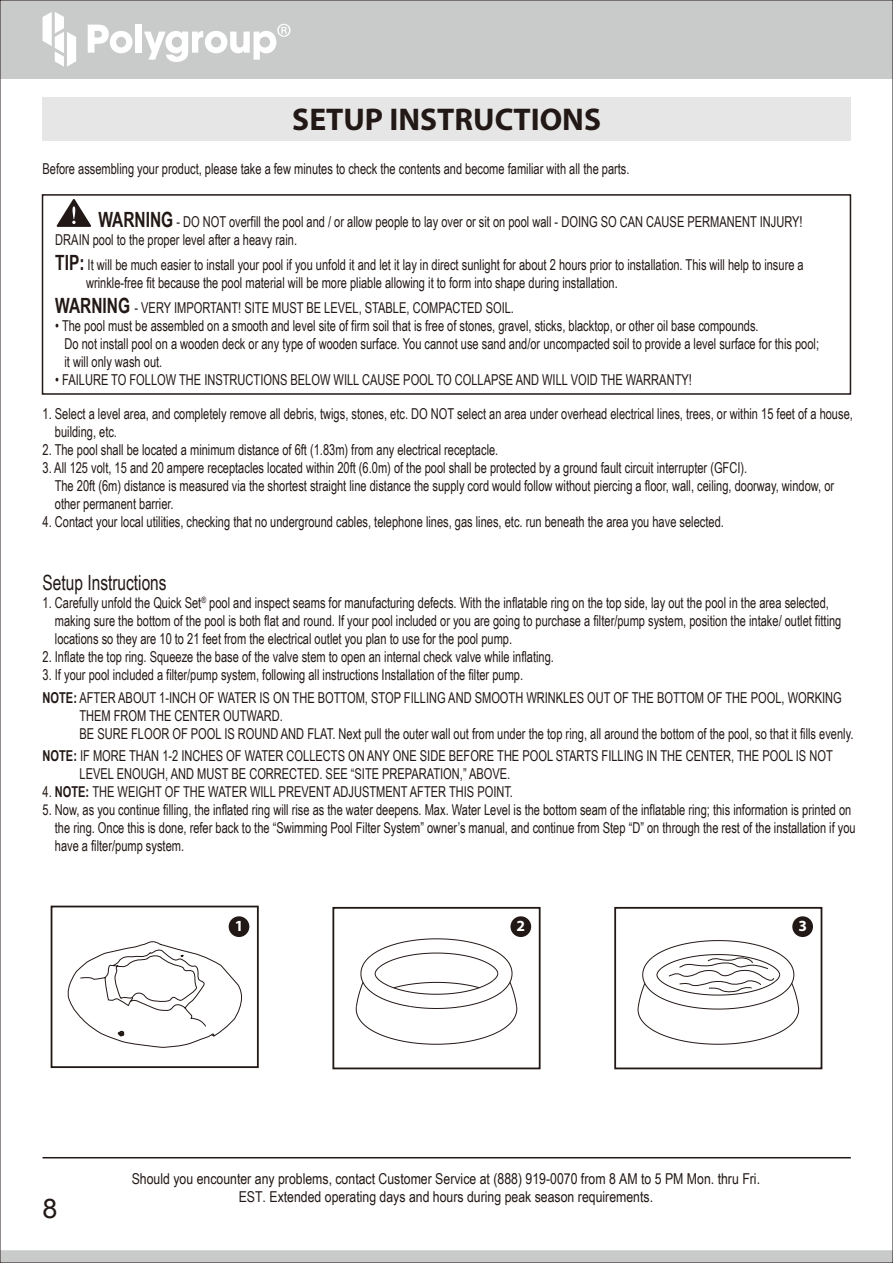
<style>
.page{position:relative;width:893px;height:1263px;background:#fff}
.page>*{position:absolute;margin:0;border:0;box-sizing:border-box;transform-origin:0 0}
.t1{font:700 31.5px "Myriad";color:#221815}
.t2{font:27px "Arial";color:#221815}
.t3{font:21px "Arial Narrow";color:#221815;scale:.9 1}
.t4{font:700 15.6px "Myriad";color:#fff}
.t5{font:15px/18px "Arial Narrow";color:#221815;scale:.9 1}
.t6{font:15px/18px "Arial Narrow";color:#221815;text-align:center}
.s1{font-weight:700;font-size:21px}
.s2{font-weight:700}
</style>
<div class="page">
<div style="left:43px;top:97px;width:808px;height:44px;background:#e6e6e6"></div>
<svg style="left:67px;top:941px;width:175px;height:107px"></svg>
<div style="left:51px;top:906px;width:208px;height:162px;border:2px solid #221815"></div>
<div style="left:229px;top:916px;width:20px;height:21px;background:#221815;border-radius:50%"></div>
<div style="left:42px;top:194px;width:809px;height:201px;border:2px solid #221815"></div>
<svg style="left:56px;top:199px;width:35px;height:28px"></svg>
<div style="left:332px;top:907px;width:209px;height:162px;border:2px solid #221815"></div>
<div style="left:510px;top:916px;width:21px;height:21px;background:#221815;border-radius:50%"></div>
<svg style="left:355px;top:938px;width:163px;height:107px"></svg>
<div style="left:614px;top:907px;width:208px;height:162px;border:2px solid #221815"></div>
<div style="left:792px;top:916px;width:21px;height:21px;background:#221815;border-radius:50%"></div>
<svg style="left:637px;top:940px;width:162px;height:105px"></svg>
<div style="left:0;top:0;width:893px;height:78px;background:#c9caca"></div>
<svg style="left:2px;top:1250px;width:889px;height:11px;background:#cacbcb"></svg>
<hr style="left:43px;top:1157px;width:808px;height:1px;background:#221815">
<svg style="left:43px;top:12px;width:33px;height:55px"></svg>
<svg style="left:88px;top:25px;width:44px;height:28px"></svg>
<div style="left:135px;top:25px;width:7px;height:28px;background:#fff"></div>
<svg style="left:144px;top:24px;width:146px;height:38px"></svg>
<h1 class="t1" style="left:292px;top:103px;width:310px">SETUP INSTRUCTIONS</h1>
<p class="t5" style="left:43px;top:159px;width:654px">Before assembling your product, please take a few minutes to check the contents and become familiar with all the parts.</p>
<p class="t5" style="left:55px;top:212px;width:832px;text-indent:43px"><span class="s1">WARNING</span> - DO NOT overfill the pool and / or allow people to lay over or sit on pool wall - DOING SO CAN CAUSE PERMANENT INJURY!<br>DRAIN pool to the proper level after a heavy rain.</p>
<p class="t5" style="left:86px;top:255px;width:799px;text-indent:-31px"><span class="s1">TIP:</span> It will be much easier to install your pool if you unfold it and let it lay in direct sunlight for about 2 hours prior to installation. This will help to insure a wrinkle-free fit because the pool material will be more pliable allowing it to form into shape during installation.</p>
<p class="t5" style="left:55px;top:298px;width:511px"><span class="s1">WARNING</span> - VERY IMPORTANT! SITE MUST BE LEVEL, STABLE, COMPACTED SOIL.</p>
<p class="t5" style="left:65px;top:316px;width:840px;text-indent:-9px">• The pool must be assembled on a smooth and level site of firm soil that is free of stones, gravel, sticks, blacktop, or other oil base compounds.<br>Do not install pool on a wooden deck or any type of wooden surface. You cannot use sand and/or uncompacted soil to provide a level surface for this pool; it will only wash out.</p>
<p class="t5" style="left:55px;top:370px;width:709px">• FAILURE TO FOLLOW THE INSTRUCTIONS BELOW WILL CAUSE POOL TO COLLAPSE AND WILL VOID THE WARRANTY!</p>
<p class="t5" style="left:55px;top:404px;width:888px;text-indent:-12px">1. Select a level area, and completely remove all debris, twigs, stones, etc. DO NOT select an area under overhead electrical lines, trees, or within 15 feet of a house, building, etc.</p>
<p class="t5" style="left:43px;top:440px;width:508px">2. The pool shall be located a minimum distance of 6ft (1.83m) from any electrical receptacle.</p>
<p class="t5" style="left:55px;top:458px;width:868px;text-indent:-12px">3. All 125 volt, 15 and 20 ampere receptacles located within 20ft (6.0m) of the pool shall be protected by a ground fault circuit interrupter (GFCI).<br>The 20ft (6m) distance is measured via the shortest straight line distance the supply cord would follow without piercing a floor, wall, ceiling, doorway, window, or other permanent barrier.</p>
<p class="t5" style="left:43px;top:512px;width:758px">4. Contact your local utilities, checking that no underground cables, telephone lines, gas lines, etc. run beneath the area you have selected.</p>
<h3 class="t3" style="left:43px;top:568px;width:139px">Setup Instructions</h3>
<p class="t5" style="left:55px;top:593px;width:875px;text-indent:-12px">1. Carefully unfold the Quick Set<sup>®</sup> pool and inspect seams for manufacturing defects. With the inflatable ring on the top side, lay out the pool in the area selected, making sure the bottom of the pool is both flat and round. If your pool included or you are going to purchase a filter/pump system, position the intake/ outlet fitting locations so they are 10 to 21 feet from the electrical outlet you plan to use for the pool pump.</p>
<p class="t5" style="left:43px;top:647px;width:570px">2. Inflate the top ring. Squeeze the base of the valve stem to open an internal check valve while inflating.</p>
<p class="t5" style="left:43px;top:663px;width:889px;line-height:22.5px">3. If your pool included a filter/pump system, following all instructions Installation of the filter pump.<br><span class="s2">NOTE:</span> AFTER ABOUT 1-INCH OF WATER IS ON THE BOTTOM, STOP FILLING AND SMOOTH WRINKLES OUT OF THE BOTTOM OF THE POOL, WORKING</p>
<p class="t5" style="left:79px;top:706px;width:862px">THEM FROM THE CENTER OUTWARD.<br>BE SURE FLOOR OF POOL IS ROUND AND FLAT. Next pull the outer wall out from under the top ring, all around the bottom of the pool, so that it fills evenly.</p>
<p class="t5" style="left:80px;top:746px;width:838px;text-indent:-37px"><span class="s2">NOTE:</span> IF MORE THAN 1-2 INCHES OF WATER COLLECTS ON ANY ONE SIDE BEFORE THE POOL STARTS FILLING IN THE CENTER, THE POOL IS NOT<br>LEVEL ENOUGH, AND MUST BE CORRECTED. SEE “SITE PREPARATION,” ABOVE.</p>
<p class="t5" style="left:43px;top:782px;width:524px">4. <span class="s2">NOTE:</span> THE WEIGHT OF THE WATER WILL PREVENT ADJUSTMENT AFTER THIS POINT.</p>
<p class="t5" style="left:55px;top:800px;width:891px;text-indent:-12px">5. Now, as you continue filling, the inflated ring will rise as the water deepens. Max. Water Level is the bottom seam of the inflatable ring; this information is printed on the ring. Once this is done, refer back to the “Swimming Pool Filter System” owner’s manual, and continue from Step “D” on through the rest of the installation if you have a filter/pump system.</p>
<p class="t4" style="left:235px;top:918px;width:10px">1</p>
<p class="t4" style="left:516px;top:918px;width:10px">2</p>
<p class="t4" style="left:798px;top:918px;width:10px">3</p>
<h2 class="t2" style="left:43px;top:1190px;width:17px">8</h2>
<p class="t6" style="left:132px;top:1169px;width:630px">Should you encounter any problems, contact Customer Service at (888) 919-0070 from 8 AM to 5 PM Mon. thru Fri.<br>EST. Extended operating days and hours during peak season requirements.</p>
</div>
